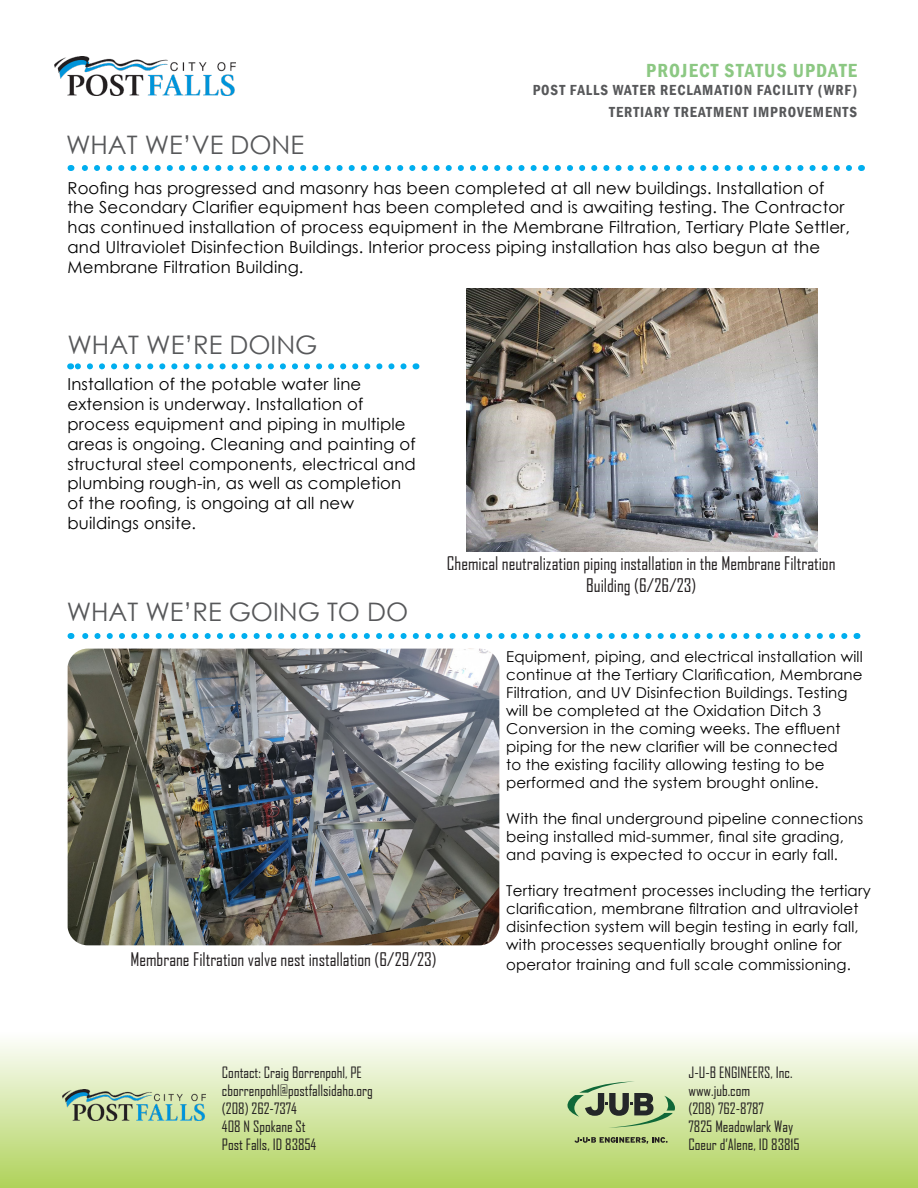
<style>
.page{position:relative;width:918px;height:1188px;background:#fff}
.page>*{position:absolute;margin:0;border:0;box-sizing:border-box;transform-origin:0 0}
.Paragraph_Style_1{font:25.5px "Century Gothic";color:#57585a}
.t1{font:600 condensed 19.5px "Franklin Gothic";letter-spacing:.06em;color:#8cc883}
.t2{font:18px/21.6px "Agency FB";color:#231f20;text-align:center}
.Paragraph_Style_2{font:16.5px/19.8px "Century Gothic";letter-spacing:.01em;color:#000}
.Paragraph_Style_2-2{font:15px/18px "Century Gothic";letter-spacing:.01em;color:#000}
.t3{font:15px "Agency FB";color:#231f20}
.t4{font:600 condensed 15px "Franklin Gothic";letter-spacing:.06em;color:#57585a}
</style>
<div class="page">
<img style="left:68px;top:649px;width:431px;height:296px">
<img style="left:466px;top:288px;width:352px;height:264px">
<div style="left:0;top:1032px;width:918px;height:156px;background:linear-gradient(to bottom,#fefefe,#b0d25b)"></div>
<svg style="left:568px;top:1082px;width:107px;height:46px;background:#a8bc8e"></svg>
<svg style="left:575px;top:1137px;width:93px;height:7px"></svg>
<img style="left:54px;top:56px;width:181px;height:40px">
<svg style="left:82px;top:633px;width:762px;height:6px"></svg>
<svg style="left:70px;top:165px;width:779px;height:6px"></svg>
<img style="left:62px;top:1090px;width:143px;height:31px">
<svg style="left:70px;top:363px;width:334px;height:6px"></svg>
<p class="Paragraph_Style_1" style="left:66px;top:127px;width:240px">WHAT WE’VE DONE</p>
<p class="t1" style="left:646px;top:58px;width:213px">PROJECT STATUS UPDATE</p>
<p class="t4" style="left:533px;top:80px;width:326px">POST FALLS WATER RECLAMATION FACILITY (WRF)</p>
<p class="t4" style="left:609px;top:102px;width:249px">TERTIARY TREATMENT IMPROVEMENTS</p>
<p class="Paragraph_Style_2" style="left:68px;top:177px;width:784px">Roofing has progressed and masonry has been completed at all new buildings. Installation of the Secondary Clarifier equipment has been completed and is awaiting testing. The Contractor has continued installation of process equipment in the Membrane Filtration, Tertiary Plate Settler, and Ultraviolet Disinfection Buildings. Interior process piping installation has also begun at the Membrane Filtration Building.</p>
<p class="Paragraph_Style_1" style="left:68px;top:327px;width:252px">WHAT WE’RE DOING</p>
<p class="Paragraph_Style_2" style="left:68px;top:374px;width:350px">Installation of the potable water line extension is underway. Installation of process equipment and piping in multiple areas is ongoing. Cleaning and painting of structural steel components, electrical and plumbing rough-in, as well as completion of the roofing, is ongoing at all new buildings onsite.</p>
<p class="Paragraph_Style_1" style="left:67px;top:594px;width:343px">WHAT WE’RE GOING TO DO</p>
<p class="t2" style="left:130px;top:948px;width:308px">Membrane Filtration valve nest installation (6/29/23)</p>
<p class="t2" style="left:447px;top:553px;width:390px">Chemical neutralization piping installation in the Membrane Filtration<br>Building (6/26/23)</p>
<p class="Paragraph_Style_2-2" style="left:506px;top:648px;width:358px">Equipment, piping, and electrical installation will continue at the Tertiary Clarification, Membrane Filtration, and UV Disinfection Buildings. Testing will be completed at the Oxidation Ditch 3<br>Conversion in the coming weeks. The effluent piping for the new clarifier will be connected<br>to the existing facility allowing testing to be performed and the system brought online.</p>
<p class="Paragraph_Style_2-2" style="left:506px;top:810px;width:358px">With the final underground pipeline connections being installed mid-summer, final site grading, and paving is expected to occur in early fall.</p>
<p class="Paragraph_Style_2-2" style="left:506px;top:882px;width:366px">Tertiary treatment processes including the tertiary clarification, membrane filtration and ultraviolet disinfection system will begin testing in early fall, with processes sequentially brought online for</p>
<p class="Paragraph_Style_2-2" style="left:506px;top:955px;width:346px">operator training and full scale commissioning.</p>
<p class="t3" style="left:222px;top:1063px;width:142px">Contact: Craig Borrenpohl, PE</p>
<p class="t3" style="left:222px;top:1081px;width:152px">cborrenpohl@postfallsidaho.org</p>
<p class="t3" style="left:222px;top:1099px;width:77px">(208) 262-7374</p>
<p class="t3" style="left:222px;top:1117px;width:85px">408 N Spokane St</p>
<p class="t3" style="left:222px;top:1135px;width:96px">Post Falls, ID 83854</p>
<p class="t3" style="left:688px;top:1063px;width:106px">J-U-B ENGINEERS, Inc.</p>
<p class="t3" style="left:688px;top:1081px;width:63px">www.jub.com</p>
<p class="t3" style="left:688px;top:1099px;width:77px">(208) 762-8787</p>
<p class="t3" style="left:688px;top:1117px;width:106px">7825 Meadowlark Way</p>
<p class="t3" style="left:688px;top:1135px;width:113px">Coeur d’Alene, ID 83815</p>
</div>
